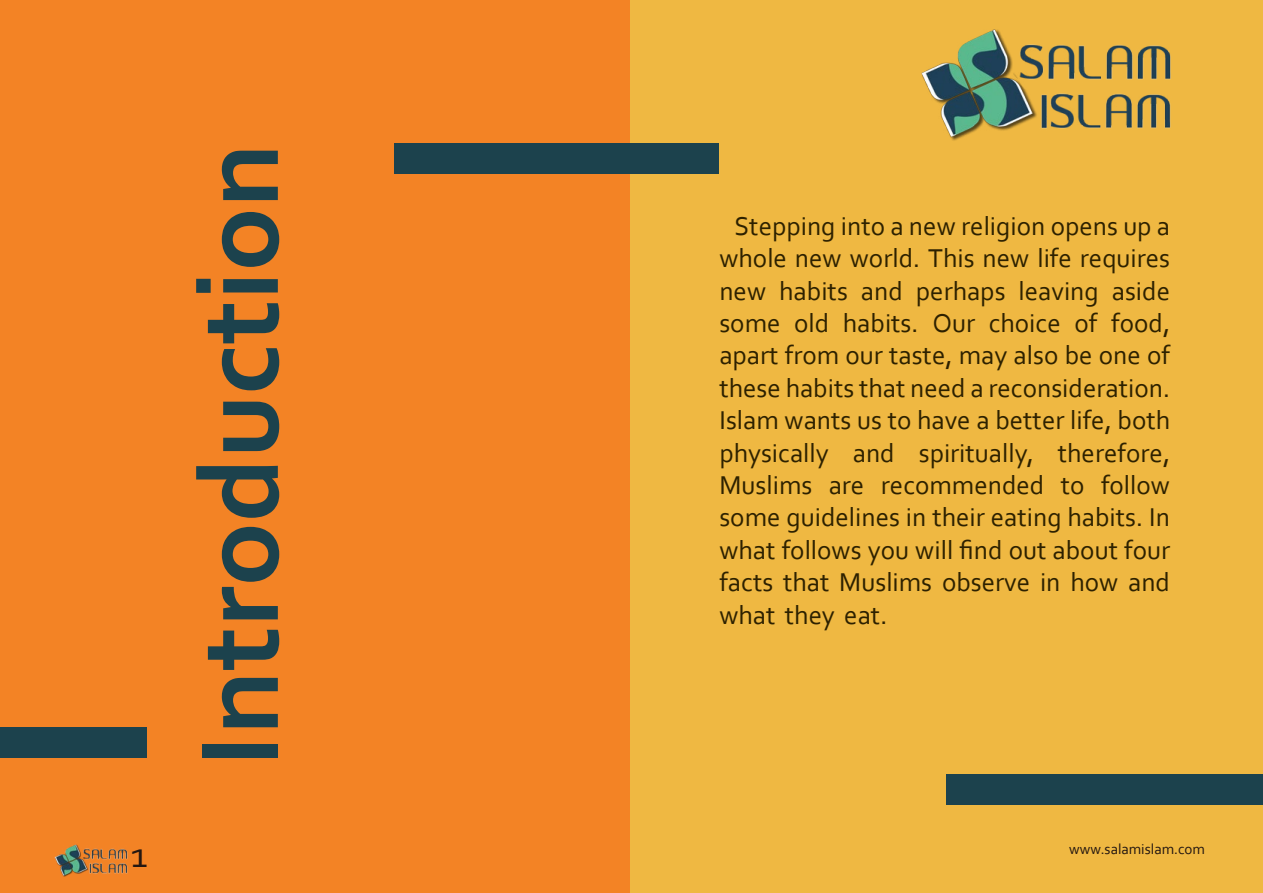
<style>
.page{position:relative;width:1263px;height:893px;background:#fff}
.page>*{position:absolute;margin:0;border:0;box-sizing:border-box;transform-origin:0 0}
.t1{font:700 115.5px "Corbel";color:#1c424d}
.t2{font:37.5px "Corbel";color:#241711}
.t3{font:27px/32.4px "Corbel";color:#2d2100;text-align:justify}
.t4{font:15px "Corbel";color:#241711}
</style>
<div class="page">
<div style="left:0;top:0;width:631px;height:893px;background:#f38325"></div>
<div style="left:630px;top:0;width:633px;height:893px;background:#efb842"></div>
<img style="left:921px;top:29px;width:250px;height:112px">
<img style="left:55px;top:844px;width:73px;height:33px">
<div style="left:394px;top:144px;width:325px;height:30px;background:#1c424d"></div>
<div style="left:946px;top:774px;width:317px;height:30px;background:#1c424d"></div>
<div style="left:0;top:727px;width:147px;height:31px;background:#1c424d"></div>
<h2 class="t2" style="left:131px;top:831px;width:18px">1</h2>
<h1 class="t1" style="left:168px;top:766px;width:625px;rotate:-90deg">Introduction</h1>
<p class="t3" style="left:719px;top:209px;width:452px;text-indent:15px">Stepping into a new religion opens up a whole new world. This new life requires new habits and perhaps leaving aside some old habits. Our choice of food, apart from our taste, may also be one of these habits that need a reconsideration.<br>Islam wants us to have a better life, both physically and spiritually, therefore, Muslims are recommended to follow some guidelines in their eating habits. In what follows you will find out about four facts that Muslims observe in how and what they eat.</p>
<p class="t4" style="left:1069px;top:840px;width:137px">www.salamislam.com</p>
</div>
